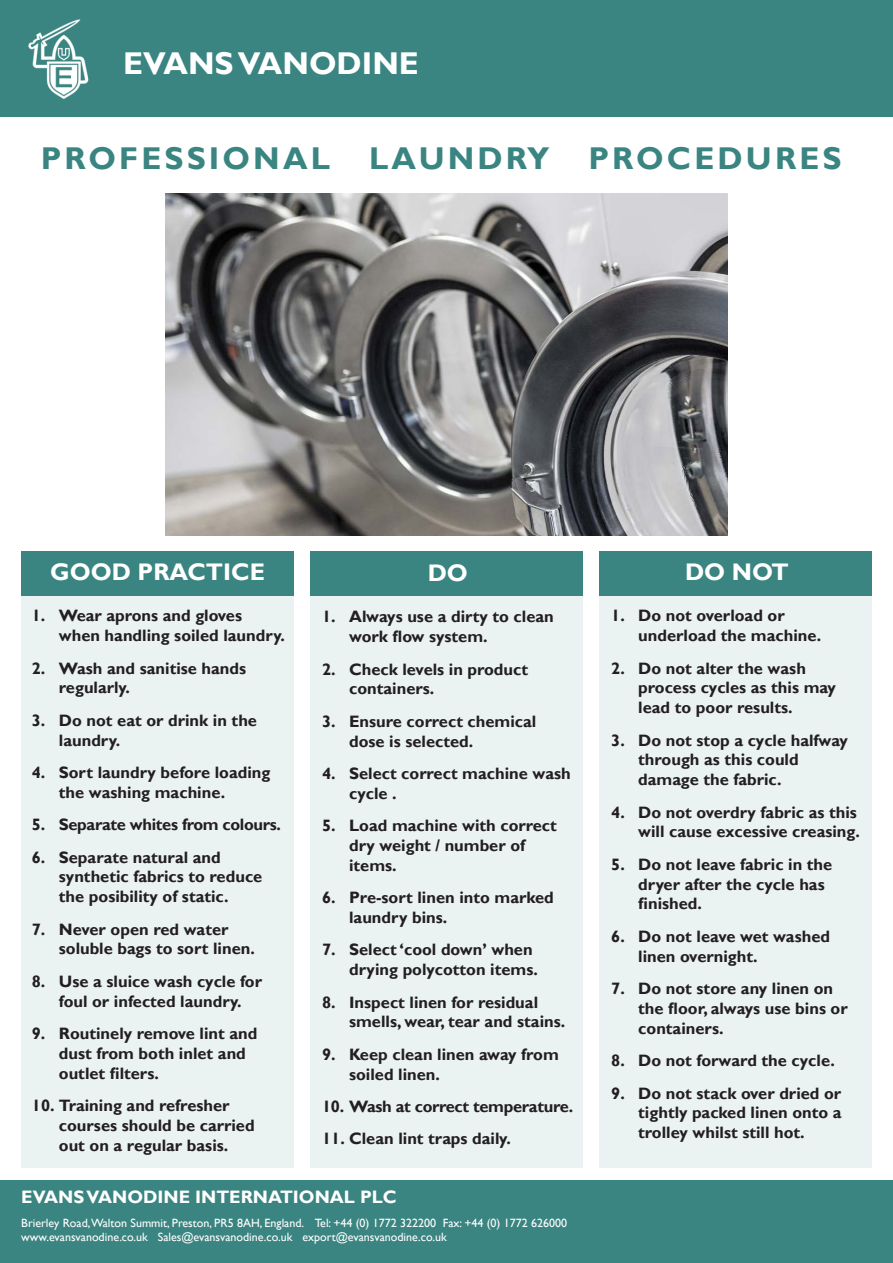
<style>
.page{position:relative;width:893px;height:1263px;background:#fff}
.page>*{position:absolute;margin:0;border:0;box-sizing:border-box;transform-origin:0 0}
.t1{font:700 31.5px "Gill Sans";letter-spacing:.1em;color:#3a8581}
.t2{font:700 31.5px "Gill Sans";color:#fff}
.t3{font:700 24px "Gill Sans";color:#fff}
.t4{font:700 18px "Gill Sans";color:#fff}
.t5{font:700 16.5px/19.8px "Gill Sans";color:#231f20}
.t6{font:700 16.5px "Gill Sans";letter-spacing:-.02em;color:#231f20}
.t7{font:12px "Gill Sans";color:#fff}
</style>
<div class="page">
<img style="left:166px;top:193px;width:561px;height:343px">
<div style="left:0;top:0;width:893px;height:116px;background:#3a8581"></div>
<div style="left:21px;top:551px;width:273px;height:616px;background:#ebf3f2"></div>
<div style="left:311px;top:551px;width:272px;height:616px;background:#ebf3f2"></div>
<div style="left:599px;top:551px;width:273px;height:616px;background:#ebf3f2"></div>
<div style="left:0;top:1180px;width:893px;height:83px;background:#3a8581"></div>
<img style="left:28px;top:19px;width:61px;height:80px">
<div style="left:21px;top:551px;width:273px;height:44px;background:#3a8581"></div>
<div style="left:311px;top:551px;width:272px;height:44px;background:#3a8581"></div>
<div style="left:599px;top:551px;width:273px;height:44px;background:#3a8581"></div>
<p class="t2" style="left:123px;top:44px;width:297px">EVANS VANODINE</p>
<p class="t1" style="left:41px;top:140px;width:802px">PROFESSIONAL LAUNDRY PROCEDURES</p>
<p class="t3" style="left:50px;top:557px;width:216px">GOOD PRACTICE</p>
<p class="t5" style="left:59px;top:606px;width:227px;text-indent:-27px">1. Wear aprons and gloves when handling soiled laundry.</p>
<p class="t5" style="left:59px;top:659px;width:189px;text-indent:-27px">2. Wash and sanitise hands regularly.</p>
<p class="t5" style="left:59px;top:711px;width:200px;text-indent:-27px">3. Do not eat or drink in the laundry.</p>
<p class="t5" style="left:59px;top:763px;width:213px;text-indent:-27px">4. Sort laundry before loading the washing machine.</p>
<p class="t6" style="left:32px;top:815px;width:251px">5. Separate whites from colours.</p>
<p class="t5" style="left:59px;top:848px;width:205px;text-indent:-27px">6. Separate natural and synthetic fabrics to reduce the posibility of static.</p>
<p class="t5" style="left:59px;top:920px;width:197px;text-indent:-27px">7. Never open red water soluble bags to sort linen.</p>
<p class="t5" style="left:32px;top:972px;width:232px;text-align:center">8. Use a sluice wash cycle for foul or infected laundry.</p>
<p class="t5" style="left:59px;top:1024px;width:200px;text-indent:-27px">9. Routinely remove lint and dust from both inlet and outlet filters.</p>
<p class="t5" style="left:59px;top:1096px;width:197px;text-indent:-27px">10. Training and refresher courses should be carried out on a regular basis.</p>
<p class="t3" style="left:428px;top:558px;width:42px">DO</p>
<p class="t5" style="left:349px;top:607px;width:206px;text-indent:-27px">1. Always use a dirty to clean work flow system.</p>
<p class="t5" style="left:349px;top:660px;width:181px;text-indent:-27px">2. Check levels in product containers.</p>
<p class="t5" style="left:349px;top:712px;width:189px;text-indent:-27px">3. Ensure correct chemical dose is selected.</p>
<p class="t5" style="left:349px;top:764px;width:223px;text-indent:-27px">4. Select correct machine wash cycle .</p>
<p class="t5" style="left:349px;top:816px;width:209px;text-indent:-27px">5. Load machine with correct dry weight / number of items.</p>
<p class="t5" style="left:349px;top:888px;width:206px;text-indent:-27px">6. Pre-sort linen into marked laundry bins.</p>
<p class="t5" style="left:349px;top:940px;width:190px;text-indent:-27px">7. Select ‘cool down’ when drying polycotton items.</p>
<p class="t5" style="left:349px;top:993px;width:218px;text-indent:-27px">8. Inspect linen for residual smells, wear, tear and stains.</p>
<p class="t5" style="left:349px;top:1045px;width:211px;text-indent:-27px">9. Keep clean linen away from soiled linen.</p>
<p class="t6" style="left:322px;top:1096px;width:253px">10. Wash at correct temperature.</p>
<p class="t5" style="left:322px;top:1129px;width:190px">11. Clean lint traps daily.</p>
<p class="t4" style="left:21px;top:1186px;width:377px">EVANS VANODINE INTERNATIONAL PLC</p>
<p class="t7" style="left:21px;top:1215px;width:547px">Brierley Road,Walton Summit, Preston, PR5 8AH, England. Tel: +44 (0) 1772 322200 Fax: +44 (0) 1772 626000</p>
<p class="t7" style="left:21px;top:1230px;width:427px">www.evansvanodine.co.uk Sales@evansvanodine.co.uk export@evansvanodine.co.uk</p>
<p class="t3" style="left:685px;top:557px;width:105px">DO NOT</p>
<p class="t5" style="left:638px;top:606px;width:185px;text-indent:-27px">1. Do not overload or underload the machine.</p>
<p class="t5" style="left:638px;top:659px;width:199px;text-indent:-27px">2. Do not alter the wash process cycles as this may lead to poor results.</p>
<p class="t5" style="left:638px;top:731px;width:211px;text-indent:-27px">3. Do not stop a cycle halfway through as this could damage the fabric.</p>
<p class="t5" style="left:611px;top:803px;width:250px;text-align:right">4. Do not overdry fabric as this will cause excessive creasing.</p>
<p class="t5" style="left:638px;top:855px;width:196px;text-indent:-27px">5. Do not leave fabric in the dryer after the cycle has finished.</p>
<p class="t5" style="left:638px;top:927px;width:193px;text-indent:-27px">6. Do not leave wet washed linen overnight.</p>
<p class="t5" style="left:638px;top:979px;width:211px;text-indent:-27px">7. Do not store any linen on the floor, always use bins or containers.</p>
<p class="t5" style="left:611px;top:1051px;width:225px">8. Do not forward the cycle.</p>
<p class="t5" style="left:638px;top:1083px;width:205px;text-align:justify;text-indent:-27px">9. Do not stack over dried or tightly packed linen onto a trolley whilst still hot.</p>
</div>
